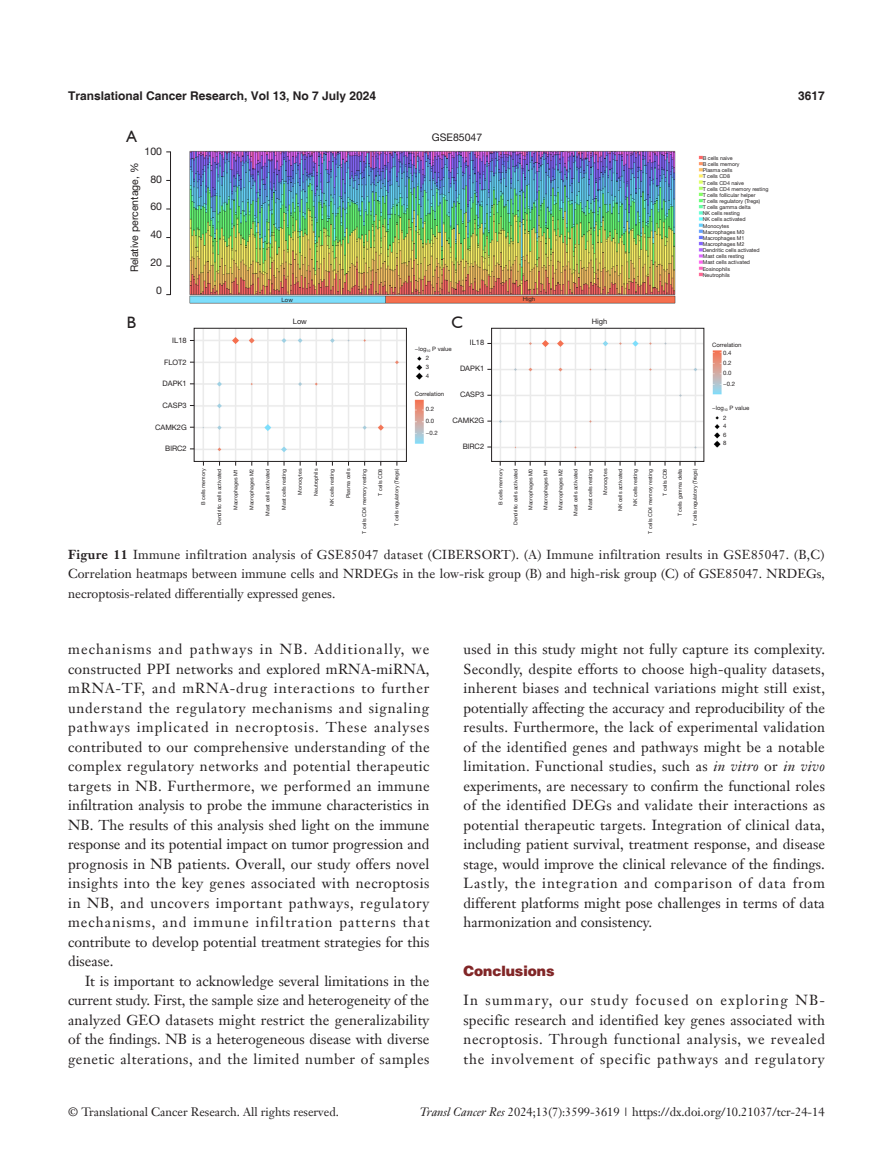
<style>
.page{position:relative;width:893px;height:1170px;background:#fff}
.page>*{position:absolute;margin:0;border:0;box-sizing:border-box;transform-origin:0 0}
.t1{font:16.5px "Humanist 521 BT";color:#231f20}
.t2{font:14.25px/19.5px "Janson Text LT";letter-spacing:.005em;color:#231f20;text-align:justify}
._1ji-6_5{font:900 14.25px "Helvetica";color:#812627}
.t3{font:12.75px/19.5px "Janson Text LT";color:#231f20;text-align:justify}
.t4{font:12px "Janson Text LT";color:#231f20}
.t5{font:700 12px "Helvetica";color:#231f20}
.t6{font:10.5px "Helvetica Neue LT Pro";color:#231f20}
.t7{font:7.5px "Helvetica Neue LT Pro";color:#231f20}
.t8{font:6px "Helvetica Neue LT Pro";color:#231f20}
.t9{font:5.25px/6.1px "Helvetica Neue LT Pro";color:#231f20}
.s1{font-weight:700}
.s2{font-style:italic}
</style>
<div class="page">
<img style="left:166px;top:150px;width:556px;height:316px">
<hr style="left:170px;top:151px;width:1px;height:144px;background:#231f20">
<div style="left:194px;top:328px;width:213px;height:134px;border:1px solid #231f20"></div>
<div style="left:491px;top:328px;width:213px;height:134px;border:1px solid #231f20"></div>
<div style="left:449px;top:314px;width:17px;height:17px;background:#fff"></div>
<p class="t5" style="left:68px;top:88px;width:310px">Translational Cancer Research, Vol 13, No 7 July 2024</p>
<p class="t5" style="left:798px;top:88px;width:28px">3617</p>
<p class="t1" style="left:126px;top:126px;width:12px">A</p>
<p class="t6" style="left:144px;top:144px;width:19px">100</p>
<p class="t6" style="left:150px;top:172px;width:13px">80</p>
<p class="t6" style="left:150px;top:200px;width:13px">60</p>
<p class="t6" style="left:150px;top:228px;width:13px">40</p>
<p class="t6" style="left:150px;top:256px;width:13px">20</p>
<p class="t6" style="left:156px;top:284px;width:7px">0</p>
<p class="t6" style="left:128px;top:272px;width:111px;rotate:-90deg">Relative percentage, %</p>
<p class="t1" style="left:127px;top:312px;width:11px">B</p>
<p class="t7" style="left:172px;top:335px;width:16px">IL18</p>
<p class="t7" style="left:164px;top:357px;width:24px">FLOT2</p>
<p class="t7" style="left:163px;top:379px;width:26px">DAPK1</p>
<p class="t7" style="left:163px;top:400px;width:26px">CASP3</p>
<p class="t7" style="left:155px;top:422px;width:33px">CAMK2G</p>
<p class="t7" style="left:165px;top:444px;width:23px">BlRC2</p>
<p class="t6" style="left:432px;top:131px;width:52px">GSE85047</p>
<p class="t8" style="left:282px;top:296px;width:13px">Low</p>
<p class="t8" style="left:523px;top:295px;width:14px">High</p>
<p class="t7" style="left:293px;top:317px;width:16px">Low</p>
<p class="t1" style="left:451px;top:312px;width:13px">C</p>
<p class="t7" style="left:470px;top:338px;width:16px">IL18</p>
<p class="t7" style="left:460px;top:364px;width:26px">DAPK1</p>
<p class="t7" style="left:460px;top:390px;width:26px">CASP3</p>
<p class="t7" style="left:452px;top:416px;width:33px">CAMK2G</p>
<p class="t7" style="left:463px;top:442px;width:23px">BlRC2</p>
<p class="t8" style="left:415px;top:345px;width:39px">−log<sub>10</sub> P value</p>
<p class="t8" style="left:426px;top:354px;width:5px">2</p>
<p class="t8" style="left:426px;top:363px;width:5px">3</p>
<p class="t8" style="left:426px;top:372px;width:5px">4</p>
<p class="t8" style="left:415px;top:390px;width:31px">Correlation</p>
<p class="t8" style="left:426px;top:405px;width:10px">0.2</p>
<p class="t8" style="left:426px;top:417px;width:10px">0.0</p>
<p class="t8" style="left:426px;top:429px;width:13px">−0.2</p>
<p class="t7" style="left:592px;top:317px;width:17px">High</p>
<p class="t9" style="left:703px;top:155px;width:67px">B cells naive<br>B cells memory<br>Plasma cells<br>T cells CD8<br>T cells CD4 naive<br>T cells CD4 memory resting<br>T cells follicular helper<br>T cells regulatory (Tregs)<br>T cells gamma delta<br>NK cells resting<br>NK cells activated<br>Monocytes<br>Macrophages M0<br>Macrophages M1<br>Macrophages M2<br>Dendritic cells activated<br>Mast cells resting<br>Mast cells activated<br>Eosinophils<br>Neutrophils</p>
<p class="t8" style="left:712px;top:341px;width:31px">Correlation</p>
<p class="t8" style="left:723px;top:349px;width:10px">0.4</p>
<p class="t8" style="left:723px;top:359px;width:10px">0.2</p>
<p class="t8" style="left:723px;top:369px;width:10px">0.0</p>
<p class="t8" style="left:723px;top:379px;width:13px">−0.2</p>
<p class="t8" style="left:712px;top:404px;width:39px">−log<sub>10</sub> P value</p>
<p class="t8" style="left:723px;top:414px;width:5px">2</p>
<p class="t8" style="left:723px;top:422px;width:5px">4</p>
<p class="t8" style="left:723px;top:431px;width:5px">6</p>
<p class="t8" style="left:723px;top:439px;width:5px">8</p>
<p class="t9" style="left:200px;top:505px;width:38px;rotate:-90deg">B cells memory</p>
<p class="t9" style="left:216px;top:525px;width:58px;rotate:-90deg">Dendritic cells activated</p>
<p class="t9" style="left:232px;top:510px;width:43px;rotate:-90deg">Macrophages M1</p>
<p class="t9" style="left:248px;top:510px;width:43px;rotate:-90deg">Macrophages M2</p>
<p class="t9" style="left:264px;top:515px;width:48px;rotate:-90deg">Mast cells activated</p>
<p class="t9" style="left:281px;top:510px;width:43px;rotate:-90deg">Mast cells resting</p>
<p class="t9" style="left:297px;top:495px;width:28px;rotate:-90deg">Monocytes</p>
<p class="t9" style="left:313px;top:495px;width:28px;rotate:-90deg">Neutrophils</p>
<p class="t9" style="left:329px;top:505px;width:38px;rotate:-90deg">NK cells resting</p>
<p class="t9" style="left:345px;top:498px;width:31px;rotate:-90deg">Plasma cells</p>
<p class="t9" style="left:361px;top:533px;width:66px;rotate:-90deg">T cells CD4 memory resting</p>
<p class="t9" style="left:377px;top:495px;width:28px;rotate:-90deg">T cells CD8</p>
<p class="t9" style="left:393px;top:525px;width:58px;rotate:-90deg">T cells regulatory (Tregs)</p>
<p class="t9" style="left:498px;top:505px;width:38px;rotate:-90deg">B cells memory</p>
<p class="t9" style="left:512px;top:525px;width:58px;rotate:-90deg">Dendritic cells activated</p>
<p class="t9" style="left:527px;top:510px;width:43px;rotate:-90deg">Macrophages M0</p>
<p class="t9" style="left:542px;top:510px;width:43px;rotate:-90deg">Macrophages M1</p>
<p class="t9" style="left:557px;top:510px;width:43px;rotate:-90deg">Macrophages M2</p>
<p class="t9" style="left:572px;top:515px;width:48px;rotate:-90deg">Mast cells activated</p>
<p class="t9" style="left:587px;top:510px;width:43px;rotate:-90deg">Mast cells resting</p>
<p class="t9" style="left:602px;top:495px;width:28px;rotate:-90deg">Monocytes</p>
<p class="t9" style="left:617px;top:511px;width:44px;rotate:-90deg">NK cells activated</p>
<p class="t9" style="left:632px;top:505px;width:38px;rotate:-90deg">NK cells resting</p>
<p class="t9" style="left:647px;top:533px;width:66px;rotate:-90deg">T cells CD4 memory resting</p>
<p class="t9" style="left:662px;top:495px;width:28px;rotate:-90deg">T cells CD8</p>
<p class="t9" style="left:677px;top:516px;width:49px;rotate:-90deg">T cells gamma delta</p>
<p class="t9" style="left:692px;top:525px;width:58px;rotate:-90deg">T cells regulatory (Tregs)</p>
<p class="t3" style="left:68px;top:544px;width:758px"><span class="s1">Figure 11</span> Immune infiltration analysis of GSE85047 dataset (CIBERSORT). (A) Immune infiltration results in GSE85047. (B,C)<br>Correlation heatmaps between immune cells and NRDEGs in the low-risk group (B) and high-risk group (C) of GSE85047. NRDEGs, necroptosis-related differentially expressed genes.</p>
<p class="t2" style="left:68px;top:639px;width:363px">mechanisms and pathways in NB. Additionally, we constructed PPI networks and explored mRNA-miRNA, mRNA-TF, and mRNA-drug interactions to further understand the regulatory mechanisms and signaling pathways implicated in necroptosis. These analyses contributed to our comprehensive understanding of the complex regulatory networks and potential therapeutic targets in NB. Furthermore, we performed an immune infiltration analysis to probe the immune characteristics in NB. The results of this analysis shed light on the immune response and its potential impact on tumor progression and prognosis in NB patients. Overall, our study offers novel insights into the key genes associated with necroptosis in NB, and uncovers important pathways, regulatory mechanisms, and immune infiltration patterns that contribute to develop potential treatment strategies for this disease.</p>
<p class="t2" style="left:68px;top:970px;width:363px;text-indent:17px">It is important to acknowledge several limitations in the current study. First, the sample size and heterogeneity of the analyzed GEO datasets might restrict the generalizability of the findings. NB is a heterogeneous disease with diverse genetic alterations, and the limited number of samples</p>
<p class="t2" style="left:463px;top:639px;width:363px">used in this study might not fully capture its complexity.<br>Secondly, despite efforts to choose high-quality datasets, inherent biases and technical variations might still exist, potentially affecting the accuracy and reproducibility of the results. Furthermore, the lack of experimental validation of the identified genes and pathways might be a notable limitation. Functional studies, such as <span class="s2">in vitro</span> or <span class="s2">in vivo </span>experiments, are necessary to confirm the functional roles of the identified DEGs and validate their interactions as potential therapeutic targets. Integration of clinical data, including patient survival, treatment response, and disease stage, would improve the clinical relevance of the findings.<br>Lastly, the integration and comparison of data from different platforms might pose challenges in terms of data harmonization and consistency.</p>
<p class="_1ji-6_5" style="left:463px;top:961px;width:92px">Conclusions</p>
<p class="t2" style="left:463px;top:990px;width:363px">In summary, our study focused on exploring NB&shy;specific research and identified key genes associated with necroptosis. Through functional analysis, we revealed the involvement of specific pathways and regulatory</p>
<p class="t4" style="left:68px;top:1104px;width:272px">© Translational Cancer Research. All rights reserved.</p>
<p class="t4" style="left:420px;top:1104px;width:406px"><span class="s2">Transl Cancer Res</span> 2024;13(7):3599-3619 | https://dx.doi.org/10.21037/tcr-24-14</p>
</div>
